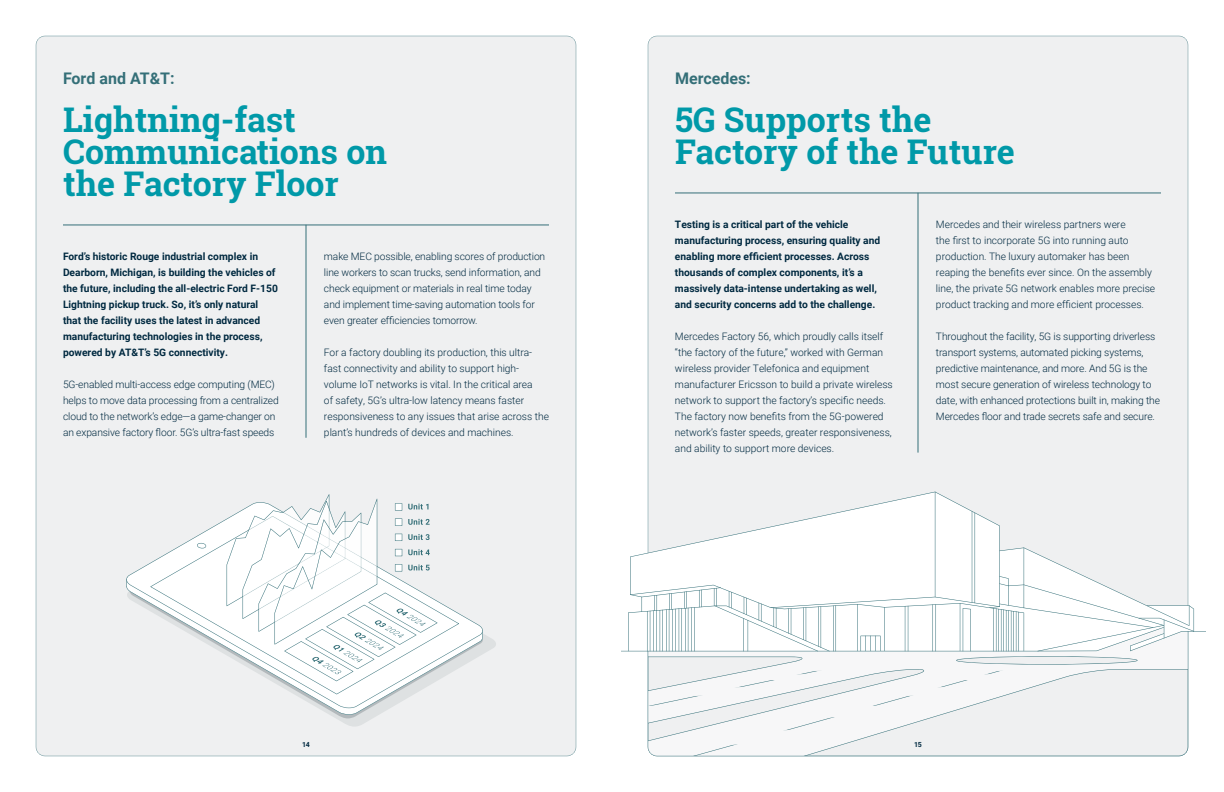
<style>
.page{position:relative;width:1224px;height:792px;background:#fff}
.page>*{position:absolute;margin:0;border:0;box-sizing:border-box;transform-origin:0 0}
.t1{font:700 34px/32px "Roboto Slab";color:#0099a8}
.t2{font:700 16px "Roboto";color:#346f78}
.t3{font:300 10.2px/16px "Roboto";color:#002940}
.t4{font:700 10.2px/16px "Roboto";color:#002940}
.t5{font:700 7px "Roboto";color:#002940}
</style>
<div class="page">
<div style="left:36px;top:36px;width:540px;height:720px;background:#eff0f1"></div>
<div style="left:648px;top:36px;width:540px;height:456px;background:#eff0f1"></div>
<div style="left:126px;top:523px;width:371px;height:206px;background:#eff0f1"></div>
<svg style="left:130px;top:715px;width:353px;height:3px"></svg>
<svg style="left:126px;top:709px;width:357px;height:6px;fill:#eff0f1"></svg>
<svg style="left:126px;top:502px;width:357px;height:206px;fill:#eff0f1"></svg>
<svg style="left:150px;top:516px;width:309px;height:178px;fill:#eff0f1"></svg>
<svg style="left:197px;top:543px;width:9px;height:5px"></svg>
<svg style="left:227px;top:494px;width:210px;height:187px"></svg>
<div style="left:1000px;top:492px;width:189px;height:56px;background:#eff0f1"></div>
<svg style="left:647px;top:492px;width:353px;height:56px;fill:#eff0f1"></svg>
<hr style="left:935px;top:492px;width:1px;height:105px;background:#346f78">
<hr style="left:972px;top:511px;width:1px;height:92px;background:#346f78">
<hr style="left:975px;top:513px;width:1px;height:90px;background:#346f78">
<svg style="left:621px;top:548px;width:585px;height:201px"></svg>
<svg style="left:648px;top:631px;width:540px;height:125px"></svg>
<hr style="left:918px;top:193px;width:1px;height:260px;background:#346f78">
<hr style="left:675px;top:193px;width:486px;height:1px;background:#346f78">
<hr style="left:306px;top:225px;width:1px;height:213px;background:#346f78">
<hr style="left:63px;top:225px;width:486px;height:1px;background:#346f78">
<h2 class="t2" style="left:63px;top:67px;width:113px">Ford and AT&amp;T:</h2>
<h1 class="t1" style="left:63px;top:103px;width:326px">Lightning-fast<br>Communications on the Factory Floor</h1>
<p class="t4" style="left:63px;top:248px;width:216px">Ford’s historic Rouge industrial complex in Dearborn, Michigan, is building the vehicles of the future, including the all-electric Ford F-150<br>Lightning pickup truck. So, it’s only natural that the facility uses the latest in advanced manufacturing technologies in the process, powered by AT&amp;T’s 5G connectivity.</p>
<p class="t3" style="left:63px;top:376px;width:217px">5G-enabled multi-access edge computing (MEC) helps to move data processing from a centralized cloud to the network’s edge—a game-changer on an expansive factory floor. 5G’s ultra-fast speeds</p>
<p class="t3" style="left:324px;top:248px;width:223px">make MEC possible, enabling scores of production line workers to scan trucks, send information, and check equipment or materials in real time today and implement time-saving automation tools for even greater efficiencies tomorrow.</p>
<p class="t3" style="left:324px;top:344px;width:226px">For a factory doubling its production, this ultra&shy;fast connectivity and ability to support high&shy;volume IoT networks is vital. In the critical area<br>of safety, 5G’s ultra-low latency means faster responsiveness to any issues that arise across the plant’s hundreds of devices and machines.</p>
<h2 class="t2" style="left:675px;top:67px;width:77px">Mercedes:</h2>
<h1 class="t1" style="left:675px;top:103px;width:341px">5G Supports the<br>Factory of the Future</h1>
<p class="t4" style="left:675px;top:216px;width:207px">Testing is a critical part of the vehicle manufacturing process, ensuring quality and enabling more efficient processes. Across thousands of complex components, it’s a massively data-intense undertaking as well, and security concerns add to the challenge.</p>
<p class="t3" style="left:675px;top:328px;width:219px">Mercedes Factory 56, which proudly calls itself “the factory of the future,” worked with German wireless provider Telefonica and equipment manufacturer Ericsson to build a private wireless network to support the factory’s specific needs.<br>The factory now benefits from the 5G-powered network’s faster speeds, greater responsiveness, and ability to support more devices.</p>
<p class="t3" style="left:936px;top:216px;width:221px">Mercedes and their wireless partners were<br>the first to incorporate 5G into running auto production. The luxury automaker has been reaping the benefits ever since. On the assembly line, the private 5G network enables more precise product tracking and more efficient processes.</p>
<p class="t3" style="left:936px;top:328px;width:226px">Throughout the facility, 5G is supporting driverless transport systems, automated picking systems, predictive maintenance, and more. And 5G is the most secure generation of wireless technology to date, with enhanced protections built in, making the Mercedes floor and trade secrets safe and secure.</p>
<p class="t5" style="left:302px;top:740px;width:9px">14</p>
<p class="t5" style="left:914px;top:740px;width:9px">15</p>
</div>
